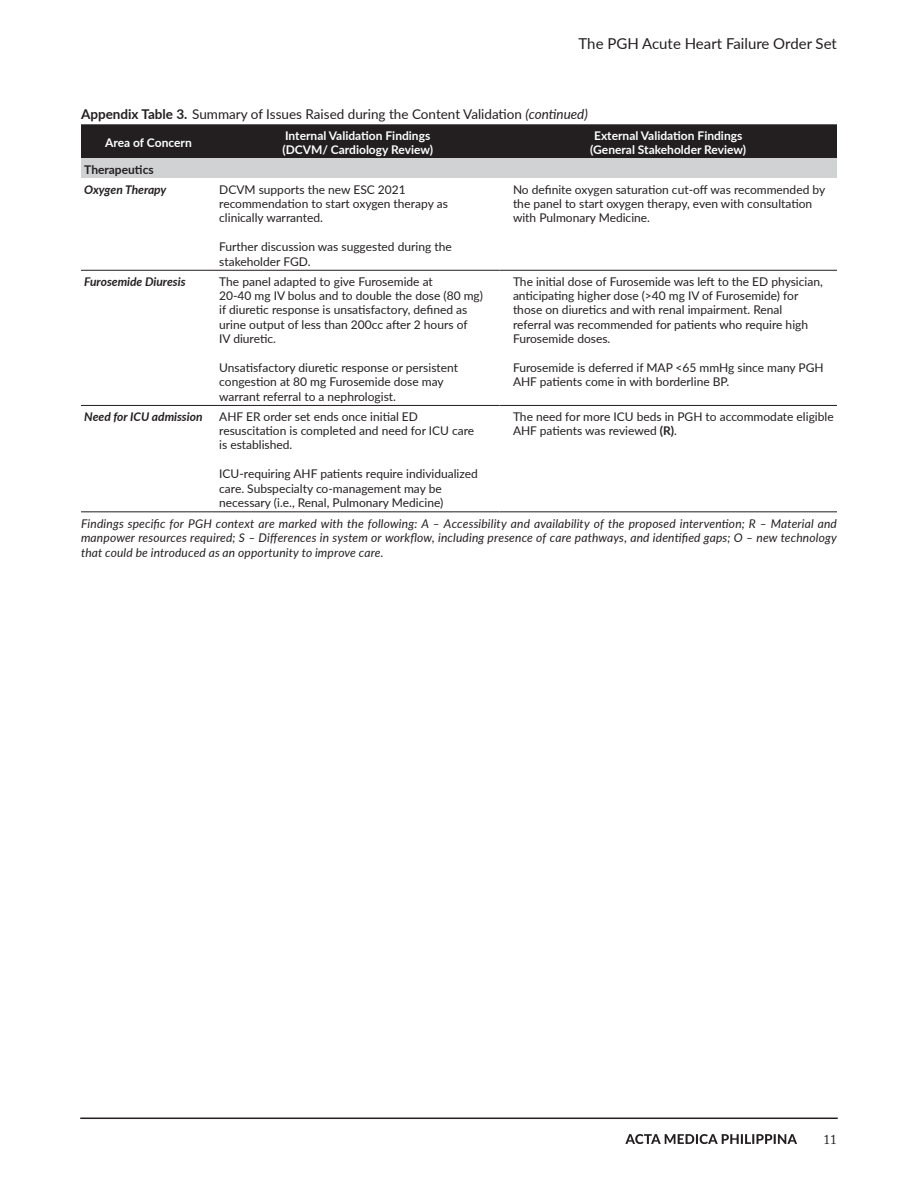
<style>
.page{position:relative;width:918px;height:1188px;background:#fff}
.page>*{position:absolute;margin:0;border:0;box-sizing:border-box;transform-origin:0 0}
.t1{font:15px "Lato";color:#231f20}
.t2{font:13.5px "Lato";color:#231f20}
.t3{font:13.5px "Adobe Caslon Pro";color:#231f20}
.t4{font:12px/14.4px "Lato";color:#231f20}
.t5{font:italic 12px/14.4px "Lato";letter-spacing:.015em;color:#231f20;text-align:justify}
.t6{font:700 12px/14.4px "Lato";color:#fff}
.t7{font:italic 700 12px "Lato";color:#231f20}
.t8{font:700 12px "Lato";color:#231f20}
.s1{font-weight:700}
.s2{font-style:italic}
</style>
<div class="page">
<div style="left:81px;top:124px;width:756px;height:35px;background:#231f20"></div>
<div style="left:81px;top:159px;width:756px;height:19px;background:#d1d2d4"></div>
<hr style="left:81px;top:270px;width:135px;height:1px;background:#231f20">
<hr style="left:216px;top:270px;width:284px;height:1px;background:#231f20">
<hr style="left:500px;top:270px;width:337px;height:1px;background:#231f20">
<hr style="left:81px;top:405px;width:135px;height:1px;background:#231f20">
<hr style="left:216px;top:405px;width:284px;height:1px;background:#231f20">
<hr style="left:500px;top:405px;width:337px;height:1px;background:#231f20">
<hr style="left:81px;top:511px;width:135px;height:1px;background:#231f20">
<hr style="left:216px;top:511px;width:284px;height:1px;background:#231f20">
<hr style="left:500px;top:511px;width:337px;height:1px;background:#231f20">
<hr style="left:80px;top:1118px;width:758px;height:1px;background:#231f20">
<svg style="left:625px;top:1134px;width:172px;height:10px"></svg>
<p class="t1" style="left:579px;top:33px;width:260px">The PGH Acute Heart Failure Order Set</p>
<p class="t2" style="left:81px;top:104px;width:508px"><span class="s1">Appendix Table 3.</span> Summary of Issues Raised during the Content Validation <span class="s2">(continued)</span></p>
<p class="t6" style="left:105px;top:135px;width:88px">Area of Concern</p>
<p class="t6" style="left:282px;top:127px;width:152px">Internal Validation Findings (DCVM/ Cardiology Review)</p>
<p class="t6" style="left:590px;top:127px;width:158px;text-align:center">External Validation Findings (General Stakeholder Review)</p>
<p class="t8" style="left:84px;top:160px;width:71px">Therapeutics</p>
<p class="t7" style="left:84px;top:180px;width:84px">Oxygen Therapy</p>
<p class="t4" style="left:219px;top:181px;width:230px">DCVM supports the new ESC 2021 recommendation to start oxygen therapy as clinically warranted.</p>
<p class="t4" style="left:219px;top:239px;width:234px">Further discussion was suggested during the stakeholder FGD.</p>
<p class="t4" style="left:513px;top:181px;width:314px">No definite oxygen saturation cut-off was recommended by the panel to start oxygen therapy, even with consultation with Pulmonary Medicine.</p>
<p class="t7" style="left:84px;top:272px;width:103px">Furosemide Diuresis</p>
<p class="t4" style="left:219px;top:273px;width:265px">The panel adapted to give Furosemide at<br>20-40 mg IV bolus and to double the dose (80 mg) if diuretic response is unsatisfactory, defined as urine output of less than 200cc after 2 hours of<br>IV diuretic.</p>
<p class="t4" style="left:219px;top:360px;width:240px">Unsatisfactory diuretic response or persistent congestion at 80 mg Furosemide dose may warrant referral to a nephrologist.</p>
<p class="t7" style="left:84px;top:408px;width:120px">Need for ICU admission</p>
<p class="t4" style="left:219px;top:409px;width:257px">AHF ER order set ends once initial ED resuscitation is completed and need for ICU care is established.</p>
<p class="t4" style="left:219px;top:466px;width:260px">ICU-requiring AHF patients require individualized care. Subspecialty co-management may be necessary (i.e., Renal, Pulmonary Medicine)</p>
<p class="t4" style="left:513px;top:273px;width:311px">The initial dose of Furosemide was left to the ED physician, anticipating higher dose (&gt;40 mg IV of Furosemide) for those on diuretics and with renal impairment. Renal referral was recommended for patients who require high Furosemide doses.</p>
<p class="t4" style="left:513px;top:360px;width:312px">Furosemide is deferred if MAP &lt;65 mmHg since many PGH<br>AHF patients come in with borderline BP.</p>
<p class="t4" style="left:513px;top:409px;width:322px">The need for more ICU beds in PGH to accommodate eligible<br>AHF patients was reviewed <span class="s1">(R)</span>.</p>
<p class="t5" style="left:81px;top:516px;width:757px">Findings specific for PGH context are marked with the following: A – Accessibility and availability of the proposed intervention; R – Material and manpower resources required; S – Differences in system or workflow, including presence of care pathways, and identified gaps; O – new technology that could be introduced as an opportunity to improve care.</p>
<p class="t3" style="left:824px;top:1131px;width:15px">11</p>
</div>
